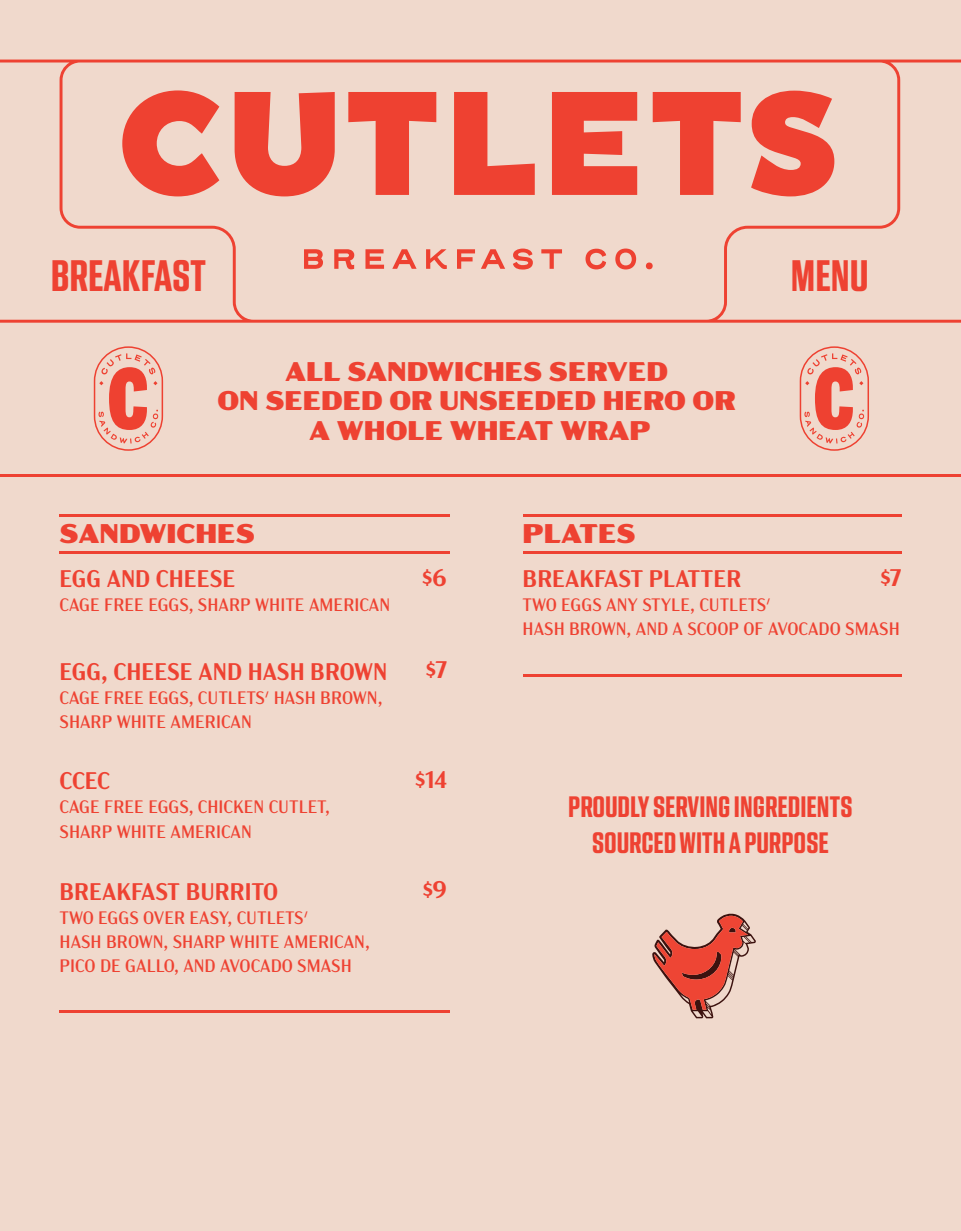
<style>
.page{position:relative;width:961px;height:1231px;background:#f0d9cc}
.page>*{position:absolute;margin:0;border:0;box-sizing:border-box;transform-origin:0 0}
.t1{font:500 44.7px "Monte Stella";color:#ee4232}
.t2{font:500 30px/36px "Monte Stella";color:#ee4232;text-align:center}
.t3{font:900 expanded 27px/29.5px "Acme Gothic";color:#ee4232;text-align:center}
.t4{font:600 24px "Acme Gothic";color:#ee4232}
.t5{font:18px/24px "Acme Gothic";color:#ee4232}
</style>
<div class="page">
<hr style="left:522px;top:514px;width:379px;height:2px;background:#ee4232">
<hr style="left:522px;top:551px;width:379px;height:3px;background:#ee4232">
<hr style="left:522px;top:674px;width:379px;height:2px;background:#ee4232">
<hr style="left:60px;top:551px;width:390px;height:3px;background:#ee4232">
<hr style="left:60px;top:514px;width:390px;height:2px;background:#ee4232">
<svg style="left:0;top:60px;width:961px;height:263px"></svg>
<hr style="left:0;top:474px;width:961px;height:3px;background:#ee4232">
<svg style="left:122px;top:90px;width:97px;height:106px"></svg>
<svg style="left:234px;top:92px;width:101px;height:104px"></svg>
<svg style="left:348px;top:92px;width:88px;height:103px"></svg>
<svg style="left:454px;top:92px;width:81px;height:103px"></svg>
<svg style="left:552px;top:92px;width:85px;height:103px"></svg>
<svg style="left:652px;top:92px;width:88px;height:103px"></svg>
<svg style="left:751px;top:91px;width:83px;height:105px"></svg>
<svg style="left:304px;top:249px;width:19px;height:20px"></svg>
<svg style="left:334px;top:249px;width:20px;height:20px"></svg>
<svg style="left:365px;top:249px;width:19px;height:20px"></svg>
<svg style="left:392px;top:249px;width:24px;height:20px"></svg>
<svg style="left:426px;top:249px;width:21px;height:21px"></svg>
<svg style="left:457px;top:249px;width:18px;height:20px"></svg>
<svg style="left:481px;top:249px;width:24px;height:20px"></svg>
<svg style="left:513px;top:248px;width:20px;height:21px"></svg>
<svg style="left:541px;top:249px;width:21px;height:20px"></svg>
<svg style="left:585px;top:249px;width:21px;height:20px"></svg>
<svg style="left:615px;top:248px;width:21px;height:21px"></svg>
<div style="left:646px;top:262px;width:6px;height:7px;background:#ee4131;border-radius:50%"></div>
<svg style="left:94px;top:346px;width:69px;height:105px"></svg>
<svg style="left:799px;top:346px;width:70px;height:105px"></svg>
<hr style="left:60px;top:1010px;width:390px;height:2px;background:#ee4232">
<svg style="left:652px;top:913px;width:104px;height:105px"></svg>
<h1 class="t1" style="left:51px;top:249px;width:156px">BREAKFAST</h1>
<h1 class="t1" style="left:790px;top:249px;width:79px">MENU</h1>
<h3 class="t3" style="left:217px;top:354px;width:519px">ALL SANDWICHES SERVED<br>ON SEEDED OR UNSEEDED HERO OR<br>A WHOLE WHEAT WRAP</h3>
<h3 class="t3" style="left:60px;top:517px;width:197px">SANDWICHES</h3>
<h3 class="t4" style="left:60px;top:561px;width:177px">EGG AND CHEESE</h3>
<p class="t5" style="left:60px;top:591px;width:332px">CAGE FREE EGGS, SHARP WHITE AMERICAN</p>
<h3 class="t4" style="left:60px;top:653px;width:329px">EGG, CHEESE AND HASH BROWN</h3>
<p class="t5" style="left:60px;top:684px;width:324px">CAGE FREE EGGS, CUTLETS' HASH BROWN,<br>SHARP WHITE AMERICAN</p>
<h3 class="t4" style="left:60px;top:763px;width:52px">CCEC</h3>
<p class="t5" style="left:60px;top:794px;width:272px">CAGE FREE EGGS, CHICKEN CUTLET,<br>SHARP WHITE AMERICAN</p>
<h3 class="t4" style="left:60px;top:873px;width:220px">BREAKFAST BURRITO</h3>
<p class="t5" style="left:60px;top:904px;width:312px">TWO EGGS OVER EASY, CUTLETS'<br>HASH BROWN, SHARP WHITE AMERICAN,<br>PICO DE GALLO, AND AVOCADO SMASH</p>
<h3 class="t4" style="left:422px;top:559px;width:26px">$6</h3>
<h3 class="t4" style="left:426px;top:652px;width:22px">$7</h3>
<h3 class="t4" style="left:415px;top:762px;width:33px">$14</h3>
<h3 class="t4" style="left:423px;top:872px;width:26px">$9</h3>
<h3 class="t3" style="left:522px;top:517px;width:114px">PLATES</h3>
<h3 class="t4" style="left:522px;top:561px;width:220px">BREAKFAST PLATTER</h3>
<p class="t5" style="left:522px;top:591px;width:378px">TWO EGGS ANY STYLE, CUTLETS'<br>HASH BROWN, AND A SCOOP OF AVOCADO SMASH</p>
<h3 class="t4" style="left:880px;top:559px;width:22px">$7</h3>
<h2 class="t2" style="left:568px;top:789px;width:286px">PROUDLY SERVING INGREDIENTS<br>SOURCED WITH A PURPOSE</h2>
</div>
